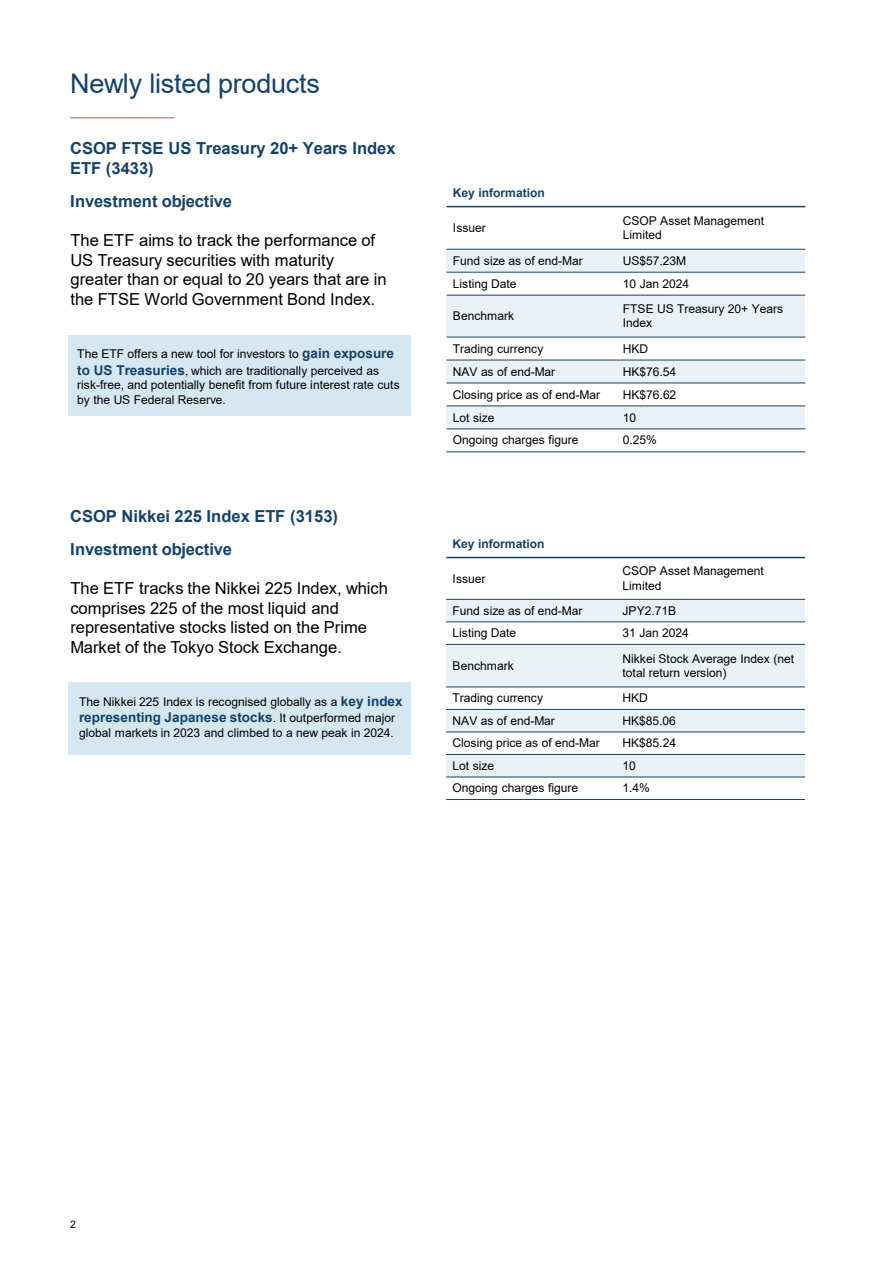
<style>
.page{position:relative;width:893px;height:1264px;background:#fff}
.page>*{position:absolute;margin:0;border:0;box-sizing:border-box;transform-origin:0 0}
.t1{font:27px "Arial";letter-spacing:-.01em;color:#13426b}
.t2{font:16.5px/19.8px "Arial";color:#000}
.t3{font:700 16.5px/19.8px "Arial";color:#13426b}
.t4{font:700 13.5px "Arial";letter-spacing:.005em;color:#13426b}
.t5{font:12px/14.4px "Arial";letter-spacing:-.005em;color:#000}
.t6{font:700 12px "Arial";color:#13426b}
.t7{font:10.5px "Arial";color:#000}
.s1{font-weight:700;font-size:13.5px;color:#13426b}
.s2{font-weight:400;font-size:12px;color:#000}
</style>
<div class="page">
<hr style="left:70px;top:117px;width:104px;height:1px;background:#f4364c">
<div style="left:446px;top:249px;width:170px;height:23px;background:#eaf2f8"></div>
<div style="left:616px;top:249px;width:189px;height:23px;background:#eaf2f8"></div>
<div style="left:446px;top:295px;width:170px;height:42px;background:#eaf2f8"></div>
<div style="left:616px;top:295px;width:189px;height:42px;background:#eaf2f8"></div>
<div style="left:446px;top:360px;width:170px;height:23px;background:#eaf2f8"></div>
<div style="left:616px;top:360px;width:189px;height:23px;background:#eaf2f8"></div>
<div style="left:446px;top:406px;width:170px;height:23px;background:#eaf2f8"></div>
<div style="left:616px;top:406px;width:189px;height:23px;background:#eaf2f8"></div>
<hr style="left:446px;top:206px;width:359px;height:1px;background:#13426b">
<hr style="left:446px;top:249px;width:359px;height:1px;background:#13426b">
<hr style="left:446px;top:272px;width:359px;height:1px;background:#13426b">
<hr style="left:446px;top:295px;width:359px;height:1px;background:#13426b">
<hr style="left:446px;top:337px;width:359px;height:1px;background:#13426b">
<hr style="left:446px;top:360px;width:359px;height:1px;background:#13426b">
<hr style="left:446px;top:382px;width:359px;height:1px;background:#13426b">
<hr style="left:446px;top:405px;width:359px;height:1px;background:#13426b">
<hr style="left:446px;top:428px;width:359px;height:1px;background:#13426b">
<hr style="left:446px;top:451px;width:359px;height:1px;background:#13426b">
<div style="left:446px;top:599px;width:170px;height:22px;background:#eaf2f8"></div>
<div style="left:616px;top:599px;width:189px;height:22px;background:#eaf2f8"></div>
<div style="left:446px;top:644px;width:170px;height:42px;background:#eaf2f8"></div>
<div style="left:616px;top:644px;width:189px;height:42px;background:#eaf2f8"></div>
<div style="left:446px;top:709px;width:170px;height:22px;background:#eaf2f8"></div>
<div style="left:616px;top:709px;width:189px;height:22px;background:#eaf2f8"></div>
<div style="left:446px;top:754px;width:170px;height:22px;background:#eaf2f8"></div>
<div style="left:616px;top:754px;width:189px;height:22px;background:#eaf2f8"></div>
<hr style="left:446px;top:556px;width:359px;height:2px;background:#13426b">
<hr style="left:446px;top:599px;width:359px;height:1px;background:#13426b">
<hr style="left:446px;top:621px;width:359px;height:1px;background:#13426b">
<hr style="left:446px;top:644px;width:359px;height:1px;background:#13426b">
<hr style="left:446px;top:686px;width:359px;height:1px;background:#13426b">
<hr style="left:446px;top:709px;width:359px;height:1px;background:#13426b">
<hr style="left:446px;top:731px;width:359px;height:1px;background:#13426b">
<hr style="left:446px;top:754px;width:359px;height:1px;background:#13426b">
<hr style="left:446px;top:776px;width:359px;height:1px;background:#13426b">
<hr style="left:446px;top:799px;width:359px;height:1px;background:#13426b">
<div style="left:68px;top:334px;width:342px;height:81px;background:#d5e7f1"></div>
<div style="left:68px;top:682px;width:342px;height:72px;background:#d5e7f1"></div>
<p class="t1" style="left:70px;top:65px;width:251px">Newly listed products</p>
<p class="t3" style="left:70px;top:139px;width:327px">CSOP FTSE US Treasury 20+ Years Index<br>ETF (3433)</p>
<p class="t3" style="left:70px;top:191px;width:163px">Investment objective</p>
<p class="t2" style="left:70px;top:230px;width:318px">The ETF aims to track the performance of US Treasury securities with maturity greater than or equal to 20 years that are in the FTSE World Government Bond Index.</p>
<p class="t5" style="left:77px;top:346px;width:318px;line-height:16.2px">The ETF offers a new tool for investors to <span class="s1">gain exposure to US Treasuries</span>, which are traditionally perceived as</p>
<p class="t5" style="left:77px;top:378px;width:324px">risk-free, and potentially benefit from future interest rate cuts by the US Federal Reserve.</p>
<p class="t3" style="left:70px;top:506px;width:269px">CSOP Nikkei 225 Index ETF (3153)</p>
<p class="t3" style="left:70px;top:539px;width:163px">Investment objective</p>
<p class="t2" style="left:70px;top:577px;width:319px">The ETF tracks the Nikkei 225 Index, which comprises 225 of the most liquid and representative stocks listed on the Prime Market of the Tokyo Stock Exchange.</p>
<p class="t5" style="left:79px;top:694px;width:325px">The Nikkei 225 Index is recognised globally as a <span class="s1">key index</span></p>
<p class="t4" style="left:79px;top:707px;width:317px">representing Japanese stocks<span class="s2">. It outperformed major</span></p>
<p class="t5" style="left:79px;top:725px;width:316px">global markets in 2023 and climbed to a new peak in 2024.</p>
<p class="t6" style="left:453px;top:184px;width:93px">Key information</p>
<p class="t5" style="left:453px;top:220px;width:34px">Issuer</p>
<p class="t5" style="left:622px;top:213px;width:143px">CSOP Asset Management<br>Limited</p>
<p class="t5" style="left:453px;top:253px;width:131px">Fund size as of end-Mar</p>
<p class="t5" style="left:622px;top:253px;width:65px">US$57.23M</p>
<p class="t5" style="left:453px;top:276px;width:65px">Listing Date</p>
<p class="t5" style="left:622px;top:276px;width:68px">10 Jan 2024</p>
<p class="t5" style="left:453px;top:308px;width:63px">Benchmark</p>
<p class="t5" style="left:622px;top:301px;width:162px">FTSE US Treasury 20+ Years<br>Index</p>
<p class="t5" style="left:453px;top:341px;width:92px">Trading currency</p>
<p class="t5" style="left:622px;top:341px;width:27px">HKD</p>
<p class="t5" style="left:453px;top:364px;width:104px">NAV as of end-Mar</p>
<p class="t5" style="left:622px;top:364px;width:55px">HK$76.54</p>
<p class="t5" style="left:453px;top:387px;width:149px">Closing price as of end-Mar</p>
<p class="t5" style="left:622px;top:387px;width:55px">HK$76.62</p>
<p class="t5" style="left:453px;top:410px;width:43px">Lot size</p>
<p class="t5" style="left:622px;top:410px;width:15px">10</p>
<p class="t5" style="left:453px;top:433px;width:127px">Ongoing charges figure</p>
<p class="t5" style="left:622px;top:433px;width:36px">0.25%</p>
<p class="t6" style="left:452px;top:535px;width:93px">Key information</p>
<p class="t5" style="left:452px;top:571px;width:34px">Issuer</p>
<p class="t5" style="left:622px;top:563px;width:143px">CSOP Asset Management<br>Limited</p>
<p class="t5" style="left:452px;top:603px;width:131px">Fund size as of end-Mar</p>
<p class="t5" style="left:622px;top:603px;width:55px">JPY2.71B</p>
<p class="t5" style="left:452px;top:625px;width:65px">Listing Date</p>
<p class="t5" style="left:622px;top:625px;width:68px">31 Jan 2024</p>
<p class="t5" style="left:452px;top:658px;width:63px">Benchmark</p>
<p class="t5" style="left:622px;top:651px;width:173px">Nikkei Stock Average Index (net total return version)</p>
<p class="t5" style="left:452px;top:690px;width:92px">Trading currency</p>
<p class="t5" style="left:622px;top:690px;width:27px">HKD</p>
<p class="t5" style="left:452px;top:713px;width:104px">NAV as of end-Mar</p>
<p class="t5" style="left:622px;top:713px;width:55px">HK$85.06</p>
<p class="t5" style="left:452px;top:735px;width:149px">Closing price as of end-Mar</p>
<p class="t5" style="left:622px;top:735px;width:55px">HK$85.24</p>
<p class="t5" style="left:452px;top:758px;width:43px">Lot size</p>
<p class="t5" style="left:622px;top:758px;width:15px">10</p>
<p class="t5" style="left:452px;top:780px;width:127px">Ongoing charges figure</p>
<p class="t5" style="left:622px;top:780px;width:29px">1.4%</p>
<p class="t7" style="left:70px;top:1217px;width:7px">2</p>
</div>
